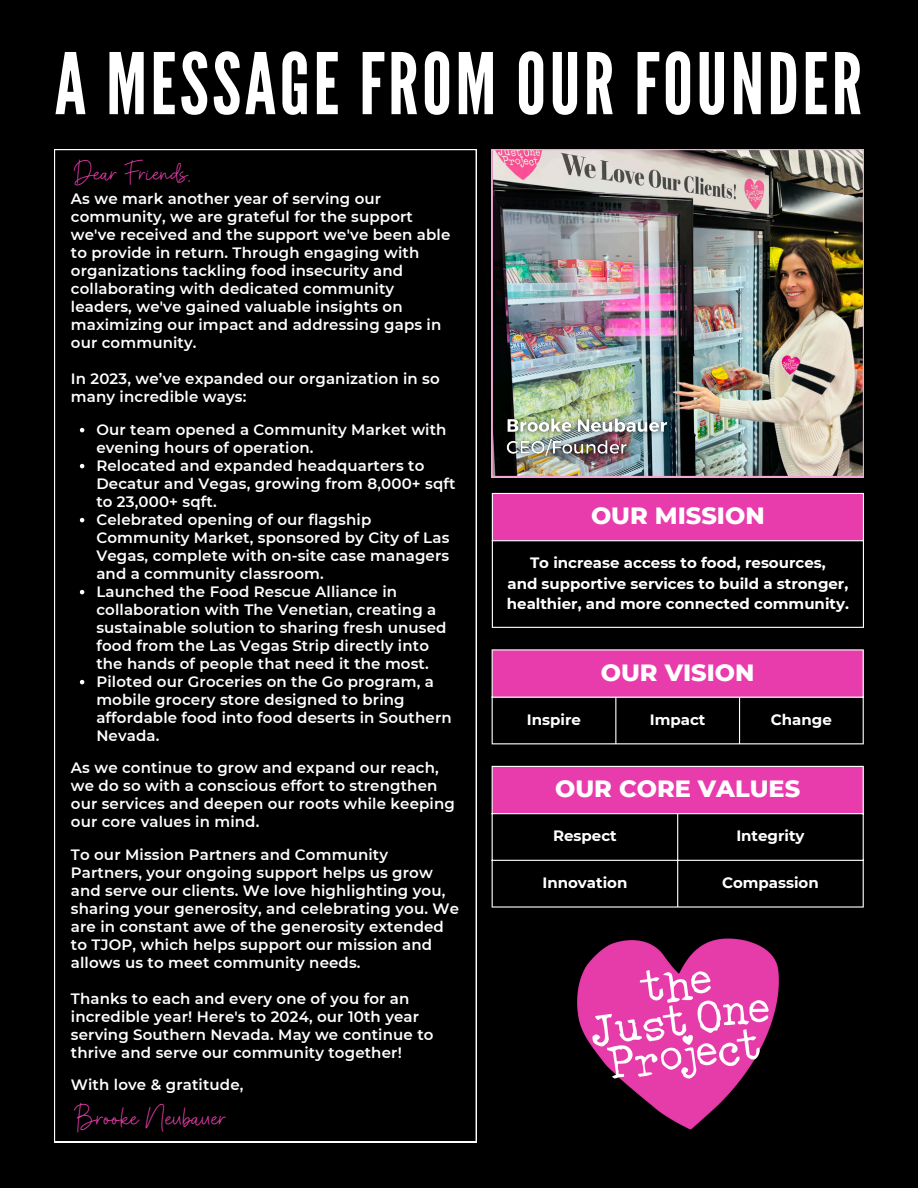
<style>
.page{position:relative;width:918px;height:1188px;background:#000}
.page>*{position:absolute;margin:0;border:0;box-sizing:border-box;transform-origin:0 0}
.t1{font:84.6px "League Gothic";letter-spacing:.04em;color:#fff}
.t2{font:25.35px "Olamitte";color:#e93cac}
.t3{font:24.15px "Olamitte";color:#e93cac}
.t4{font:800 24px "Montserrat";color:#fff}
.t5{font:600 15px/18px "Montserrat";letter-spacing:.01em;color:#fff}
.t6{font:700 15px/20.2px "Montserrat";color:#fff}
</style>
<div class="page">
<svg style="left:54px;top:149px;width:423px;height:993px"></svg>
<svg style="left:80px;top:428px;width:4px;height:4px"></svg>
<svg style="left:80px;top:464px;width:4px;height:4px"></svg>
<svg style="left:80px;top:518px;width:4px;height:4px"></svg>
<svg style="left:80px;top:590px;width:4px;height:4px"></svg>
<svg style="left:80px;top:680px;width:4px;height:4px"></svg>
<img style="left:492px;top:149px;width:372px;height:328px">
<div style="left:492px;top:650px;width:372px;height:47px;background:#e93cac"></div>
<hr style="left:492px;top:650px;width:1px;height:93px;background:#fff">
<hr style="left:615px;top:698px;width:1px;height:45px;background:#fff">
<hr style="left:739px;top:698px;width:1px;height:45px;background:#fff">
<hr style="left:863px;top:650px;width:1px;height:93px;background:#fff">
<hr style="left:492px;top:649px;width:372px;height:1px;background:#fff">
<hr style="left:492px;top:697px;width:372px;height:1px;background:#fff">
<hr style="left:492px;top:743px;width:372px;height:1px;background:#fff">
<div style="left:492px;top:766px;width:372px;height:48px;background:#e93cac"></div>
<hr style="left:492px;top:767px;width:1px;height:139px;background:#fff">
<hr style="left:677px;top:814px;width:1px;height:92px;background:#fff">
<hr style="left:863px;top:767px;width:1px;height:139px;background:#fff">
<hr style="left:492px;top:766px;width:372px;height:1px;background:#fff">
<hr style="left:492px;top:813px;width:372px;height:1px;background:#fff">
<hr style="left:492px;top:860px;width:372px;height:1px;background:#fff">
<hr style="left:492px;top:906px;width:372px;height:2px;background:#fff">
<div style="left:492px;top:493px;width:372px;height:48px;background:#e93cac"></div>
<hr style="left:492px;top:494px;width:1px;height:133px;background:#fff">
<hr style="left:863px;top:494px;width:1px;height:133px;background:#fff">
<hr style="left:492px;top:493px;width:372px;height:1px;background:#fff">
<hr style="left:492px;top:540px;width:372px;height:1px;background:#fff">
<hr style="left:492px;top:627px;width:372px;height:1px;background:#fff">
<img style="left:577px;top:938px;width:202px;height:192px">
<img style="left:498px;top:410px;width:177px;height:55px">
<p class="t1" style="left:55px;top:35px;width:809px">A MESSAGE FROM OUR FOUNDER</p>
<p class="t3" style="left:73px;top:157px;width:119px">Dear Friends,</p>
<h1 class="t5" style="left:71px;top:190px;width:381px">As we mark another year of serving our community, we are grateful for the support we've received and the support we've been able to provide in return. Through engaging with organizations tackling food insecurity and collaborating with dedicated community leaders, we've gained valuable insights on maximizing our impact and addressing gaps in our community.</h1>
<h4 class="t5" style="left:71px;top:370px;width:370px">In 2023, we’ve expanded our organization in so many incredible ways:</h4>
<h4 class="t5" style="left:96px;top:420px;width:352px">Our team opened a Community Market with evening hours of operation.</h4>
<p class="t5" style="left:96px;top:456px;width:361px">Relocated and expanded headquarters to<br>Decatur and Vegas, growing from 8,000+ sqft to 23,000+ sqft.</p>
<p class="t5" style="left:96px;top:510px;width:355px">Celebrated opening of our flagship Community Market, sponsored by City of Las Vegas, complete with on-site case managers and a community classroom.</p>
<p class="t5" style="left:96px;top:582px;width:352px">Launched the Food Rescue Alliance in collaboration with The Venetian, creating a sustainable solution to sharing fresh unused food from the Las Vegas Strip directly into the hands of people that need it the most.</p>
<p class="t5" style="left:96px;top:672px;width:357px">Piloted our Groceries on the Go program, a mobile grocery store designed to bring affordable food into food deserts in Southern Nevada.</p>
<p class="t5" style="left:71px;top:759px;width:386px">As we continue to grow and expand our reach, we do so with a conscious effort to strengthen our services and deepen our roots while keeping our core values in mind.</p>
<h4 class="t5" style="left:71px;top:845px;width:390px">To our Mission Partners and Community Partners, your ongoing support helps us grow and serve our clients. We love highlighting you, sharing your generosity, and celebrating you. We are in constant awe of the generosity extended to TJOP, which helps support our mission and allows us to meet community needs.</h4>
<h4 class="t5" style="left:71px;top:989px;width:364px">Thanks to each and every one of you for an incredible year! Here's to 2024, our 10th year serving Southern Nevada. May we continue to thrive and serve our community together!</h4>
<h4 class="t5" style="left:71px;top:1076px;width:174px">With love &amp; gratitude,</h4>
<p class="t2" style="left:73px;top:1101px;width:155px">Brooke Neubauer</p>
<p class="t4" style="left:591px;top:501px;width:175px">OUR MISSION</p>
<p class="t6" style="left:530px;top:553px;width:297px">To increase access to food, resources,</p>
<p class="t6" style="left:507px;top:573px;width:344px">and supportive services to build a stronger, healthier, and more connected community.</p>
<h2 class="t4" style="left:601px;top:658px;width:155px">OUR VISION</h2>
<h2 class="t6" style="left:527px;top:709px;width:56px">Inspire</h2>
<p class="t6" style="left:650px;top:709px;width:57px">Impact</p>
<p class="t6" style="left:771px;top:709px;width:62px">Change</p>
<p class="t4" style="left:555px;top:774px;width:247px">OUR CORE VALUES</p>
<p class="t6" style="left:553px;top:826px;width:65px">Respect</p>
<p class="t6" style="left:736px;top:826px;width:70px">Integrity</p>
<p class="t6" style="left:542px;top:872px;width:86px">Innovation</p>
<p class="t6" style="left:722px;top:872px;width:98px">Compassion</p>
</div>
